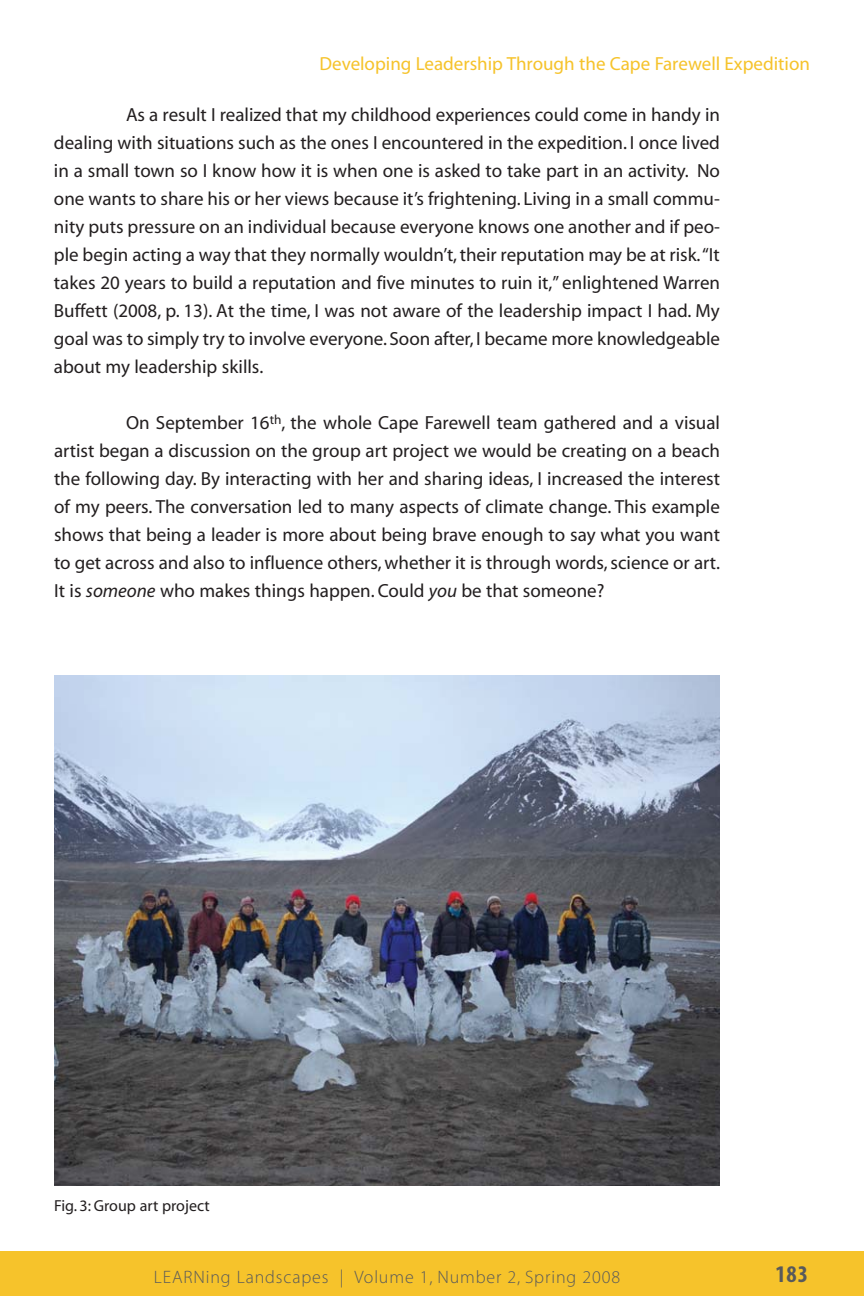
<style>
.page{position:relative;width:864px;height:1296px;background:#fff}
.page>*{position:absolute;margin:0;border:0;box-sizing:border-box;transform-origin:0 0}
.t1{font:24px "Myriad MM 700 300";color:#58595b}
.t2{font:19px/28px "Myriad MM 406 600";color:#231f20;text-align:justify}
.t3{font:19px "Myriad MM 406 600";color:#f6c32b}
.t4{font:18px "Myriad MM 215 600";letter-spacing:.05em;color:#58595b}
.t5{font:16px "Myriad MM 406 600";color:#231f20}
.s1{font-family:"Myriad MM It 406 600"}
</style>
<div class="page">
<div style="left:0;top:1251px;width:864px;height:45px;background:#f6c32b"></div>
<img style="left:54px;top:675px;width:666px;height:510px">
<p class="t3" style="left:320px;top:57px;width:492px">Developing Leadership Through the Cape Farewell Expedition</p>
<p class="t2" style="left:54px;top:102px;width:668px;text-indent:72px">As a result I realized that my childhood experiences could come in handy in dealing with situations such as the ones I encountered in the expedition. I once lived in a small town so I know how it is when one is asked to take part in an activity. No one wants to share his or her views because it’s frightening. Living in a small commu&shy;nity puts pressure on an individual because everyone knows one another and if peo&shy;ple begin acting a way that they normally wouldn’t, their reputation may be at risk.“It takes 20 years to build a reputation and five minutes to ruin it,” enlightened Warren Buffett (2008, p. 13). At the time, I was not aware of the leadership impact I had. My goal was to simply try to involve everyone. Soon after, I became more knowledgeable about my leadership skills.</p>
<p class="t2" style="left:54px;top:410px;width:668px;text-indent:72px">On September 16<sup>th</sup>, the whole Cape Farewell team gathered and a visual artist began a discussion on the group art project we would be creating on a beach the following day. By interacting with her and sharing ideas, I increased the interest of my peers. The conversation led to many aspects of climate change. This example shows that being a leader is more about being brave enough to say what you want to get across and also to influence others, whether it is through words, science or art.<br>It is <span class="s1">someone</span> who makes things happen. Could <span class="s1">you</span> be that someone?</p>
<p class="t5" style="left:54px;top:1199px;width:157px">Fig. 3: Group art project</p>
<p class="t4" style="left:154px;top:1271px;width:468px">LEARNing Landscapes | Volume 1, Number 2, Spring 2008</p>
<p class="t1" style="left:775px;top:1265px;width:34px">183</p>
</div>
